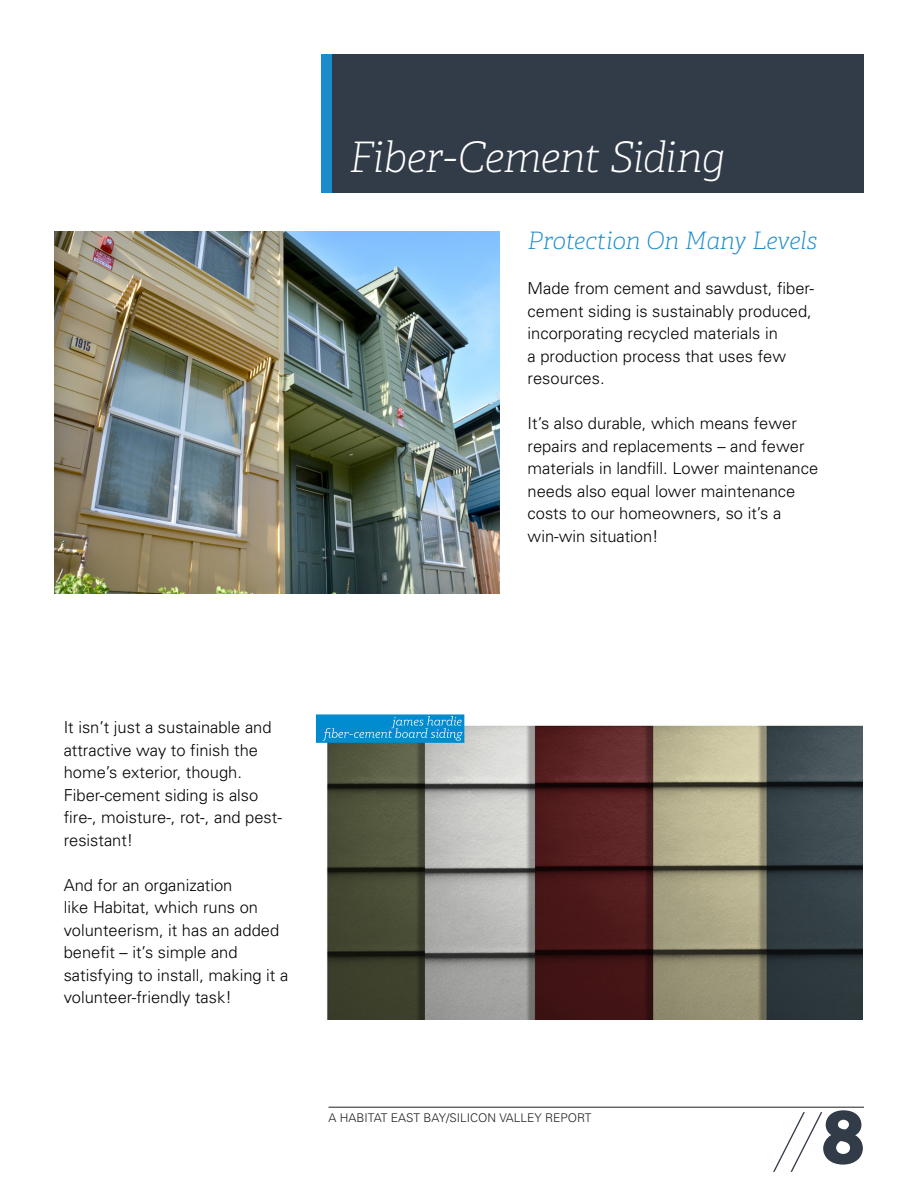
<style>
.page{position:relative;width:918px;height:1188px;background:#fff}
.page>*{position:absolute;margin:0;border:0;box-sizing:border-box;transform-origin:0 0}
.t1{font:100 64.5px "Gotham";color:#323b48}
.t2{font:italic 100 42px "Adelle";letter-spacing:-.02em;color:#fff}
.t3{font:italic 100 24px "Adelle";color:#1c8bcc}
.t4{font:300 16.5px/22.5px "Univers";color:#040503}
.t5{font:300 12px "Univers";color:#231f20}
.s1{font-family:"Chunk Five";font-weight:400;font-size:75px}
</style>
<div class="page">
<div style="left:328px;top:54px;width:536px;height:138px;background:#323b48"></div>
<hr style="left:328px;top:1107px;width:536px;height:1px;background:#231f20">
<div style="left:322px;top:54px;width:10px;height:138px;background:#1b8bcb"></div>
<img style="left:54px;top:231px;width:446px;height:363px">
<img style="left:315px;top:714px;width:547px;height:306px">
<p class="t2" style="left:349px;top:132px;width:378px">Fiber-Cement Siding</p>
<p class="t3" style="left:528px;top:226px;width:291px">Protection On Many Levels</p>
<p class="t4" style="left:528px;top:277px;width:288px">Made from cement and sawdust, fiber&shy;cement siding is sustainably produced, incorporating recycled materials in<br>a production process that uses few resources.</p>
<p class="t4" style="left:528px;top:412px;width:292px">It’s also durable, which means fewer repairs and replacements – and fewer materials in landfill. Lower maintenance needs also equal lower maintenance costs to our homeowners, so it’s a win-win situation!</p>
<p class="t4" style="left:64px;top:716px;width:220px">It isn’t just a sustainable and attractive way to finish the home’s exterior, though.<br>Fiber-cement siding is also fire-, moisture-, rot-, and pest&shy;resistant!</p>
<p class="t4" style="left:64px;top:874px;width:226px">And for an organization<br>like Habitat, which runs on volunteerism, it has an added benefit – it’s simple and satisfying to install, making it a volunteer-friendly task!</p>
<p class="t5" style="left:328px;top:1111px;width:265px">A HABITAT EAST BAY/SILICON VALLEY REPORT</p>
<p class="t1" style="left:774px;top:1101px;width:91px">//<span class="s1">8</span></p>
</div>
